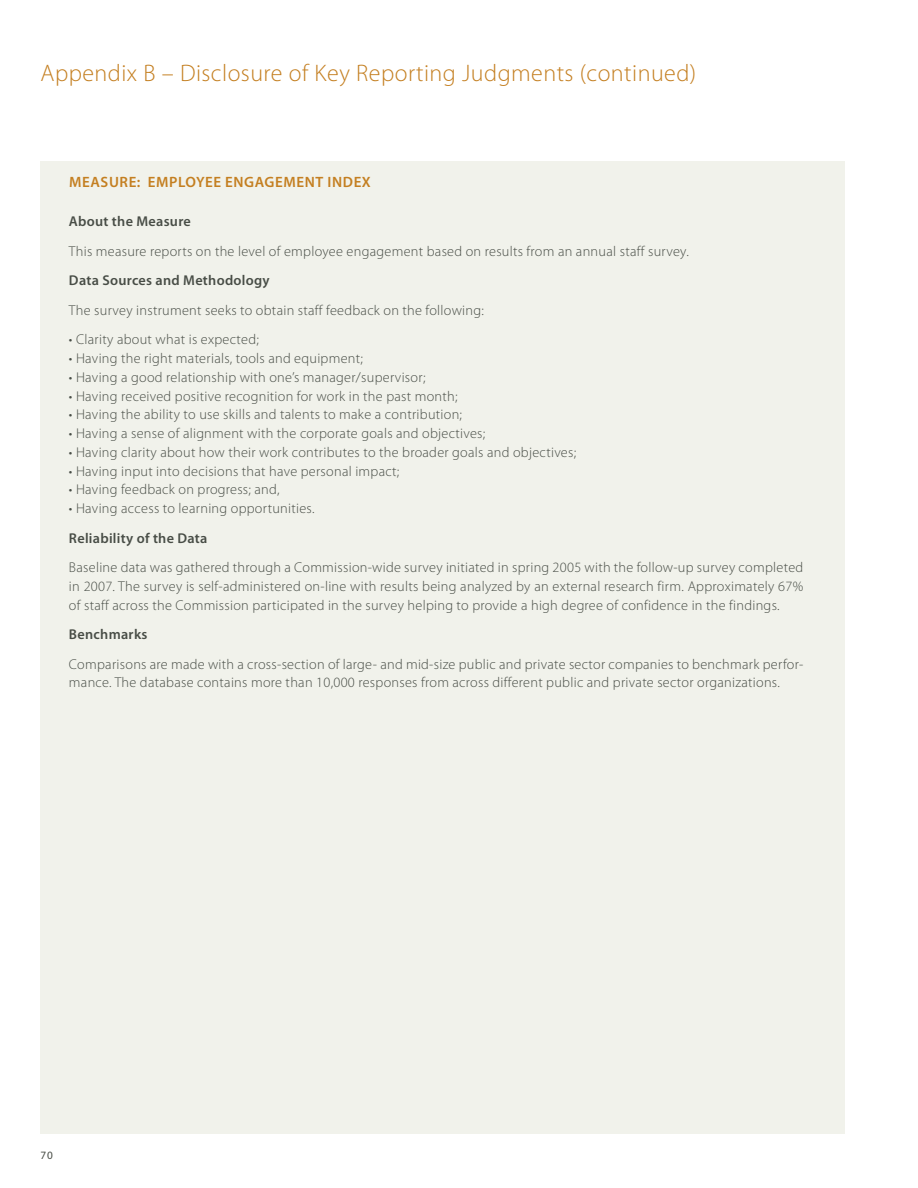
<style>
.page{position:relative;width:918px;height:1188px;background:#fff}
.page>*{position:absolute;margin:0;border:0;box-sizing:border-box;transform-origin:0 0}
.t1{font:300 24px "Myriad Pro";letter-spacing:.02em;color:#c47f21}
.t2{font:600 15px "Myriad Pro";letter-spacing:.04em;color:#c47f21}
.Body_Copy{font:300 14.25px/18.8px "Myriad Pro";letter-spacing:.02em;color:#484d46;text-align:justify}
.Body_Copy-2{font:600 14.25px "Myriad Pro";letter-spacing:.02em;color:#484d46}
.t3{font:11.25px "Myriad Pro";color:#484d46}
</style>
<div class="page">
<div style="left:40px;top:162px;width:805px;height:972px;background:#f1f2eb"></div>
<h3 class="t1" style="left:40px;top:60px;width:657px">Appendix B – Disclosure of Key Reporting Judgments (continued)</h3>
<h2 class="t2" style="left:69px;top:173px;width:303px">MEASURE: EMPLOYEE ENGAGEMENT INDEX</h2>
<p class="Body_Copy-2" style="left:69px;top:213px;width:123px">About the Measure</p>
<p class="Body_Copy" style="left:69px;top:242px;width:621px">This measure reports on the level of employee engagement based on results from an annual staff survey.</p>
<p class="Body_Copy-2" style="left:69px;top:273px;width:202px">Data Sources and Methodology</p>
<p class="Body_Copy" style="left:69px;top:301px;width:416px">The survey instrument seeks to obtain staff feedback on the following:</p>
<p class="Body_Copy" style="left:69px;top:330px;width:191px">• Clarity about what is expected;</p>
<p class="Body_Copy" style="left:69px;top:349px;width:296px">• Having the right materials, tools and equipment;</p>
<p class="Body_Copy" style="left:69px;top:368px;width:358px">• Having a good relationship with one’s manager/supervisor;</p>
<p class="Body_Copy" style="left:69px;top:387px;width:390px">• Having received positive recognition for work in the past month;</p>
<p class="Body_Copy" style="left:69px;top:405px;width:395px">• Having the ability to use skills and talents to make a contribution;</p>
<p class="Body_Copy" style="left:69px;top:424px;width:418px">• Having a sense of alignment with the corporate goals and objectives;</p>
<p class="Body_Copy" style="left:69px;top:443px;width:509px">• Having clarity about how their work contributes to the broader goals and objectives;</p>
<p class="Body_Copy" style="left:69px;top:462px;width:332px">• Having input into decisions that have personal impact;</p>
<p class="Body_Copy" style="left:69px;top:480px;width:212px">• Having feedback on progress; and,</p>
<p class="Body_Copy" style="left:69px;top:499px;width:247px">• Having access to learning opportunities.</p>
<p class="Body_Copy-2" style="left:69px;top:530px;width:140px">Reliability of the Data</p>
<p class="Body_Copy" style="left:69px;top:558px;width:736px">Baseline data was gathered through a Commission-wide survey initiated in spring 2005 with the follow-up survey completed in 2007. The survey is self-administered on-line with results being analyzed by an external research firm. Approximately 67% of staff across the Commission participated in the survey helping to provide a high degree of confidence in the findings.</p>
<p class="Body_Copy-2" style="left:69px;top:627px;width:80px">Benchmarks</p>
<p class="Body_Copy" style="left:69px;top:655px;width:736px">Comparisons are made with a cross-section of large- and mid-size public and private sector companies to benchmark perfor&shy;mance. The database contains more than 10,000 responses from across different public and private sector organizations.</p>
<p class="t3" style="left:40px;top:1149px;width:14px">70</p>
</div>
